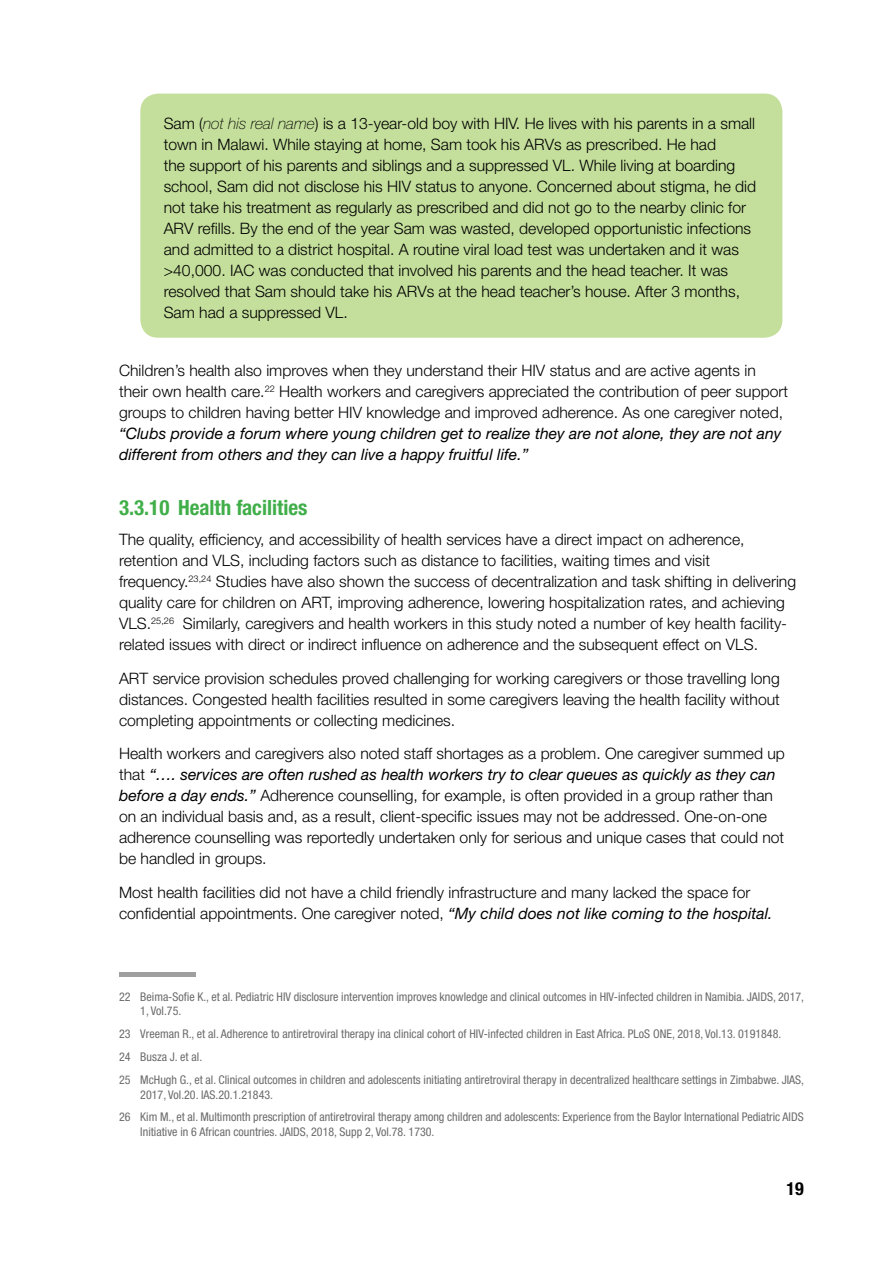
<style>
.page{position:relative;width:893px;height:1263px;background:#fff}
.page>*{position:absolute;margin:0;border:0;box-sizing:border-box;transform-origin:0 0}
.t1{font:700 condensed 21px "Helvetica Neue LT Std";color:#40ae49}
.t2{font:700 condensed 18px "Helvetica Neue LT Std";color:#000}
.t3{font:300 15.75px/21px "Helvetica Neue LT Std";color:#000}
.t4{font:italic 15.75px/21px "Helvetica Neue LT Std";color:#000}
.t5{font:condensed 12px/23px "Helvetica Neue LT Std";color:#6b6b6b}
.s1{font-weight:100;font-style:italic}
.s2{font-weight:400;font-style:italic}
</style>
<div class="page">
<div style="left:140px;top:94px;width:642px;height:244px;background:#c4df9b;border-radius:18px"></div>
<div style="left:119px;top:971px;width:77px;height:5px;background:#9f9f9f"></div>
<p class="t3" style="left:164px;top:112px;width:594px">Sam (<span class="s1">not his real name</span>) is a 13-year-old boy with HIV. He lives with his parents in a small town in Malawi. While staying at home, Sam took his ARVs as prescribed. He had<br>the support of his parents and siblings and a suppressed VL. While living at boarding school, Sam did not disclose his HIV status to anyone. Concerned about stigma, he did not take his treatment as regularly as prescribed and did not go to the nearby clinic for ARV refills. By the end of the year Sam was wasted, developed opportunistic infections and admitted to a district hospital. A routine viral load test was undertaken and it was &gt;40,000. IAC was conducted that involved his parents and the head teacher. It was resolved that Sam should take his ARVs at the head teacher’s house. After 3 months, Sam had a suppressed VL.</p>
<p class="t3" style="left:119px;top:360px;width:671px">Children’s health also improves when they understand their HIV status and are active agents in their own health care.<sup>22</sup> Health workers and caregivers appreciated the contribution of peer support groups to children having better HIV knowledge and improved adherence. As one caregiver noted,</p>
<p class="t4" style="left:119px;top:423px;width:664px">“Clubs provide a forum where young children get to realize they are not alone, they are not any different from others and they can live a happy fruitful life.”</p>
<h1 class="t1" style="left:119px;top:495px;width:190px">3.3.10 Health facilities</h1>
<p class="t3" style="left:119px;top:528px;width:679px">The quality, efficiency, and accessibility of health services have a direct impact on adherence, retention and VLS, including factors such as distance to facilities, waiting times and visit frequency.<sup>23,24</sup> Studies have also shown the success of decentralization and task shifting in delivering quality care for children on ART, improving adherence, lowering hospitalization rates, and achieving VLS.<sup>25,26</sup> Similarly, caregivers and health workers in this study noted a number of key health facility&shy;related issues with direct or indirect influence on adherence and the subsequent effect on VLS.</p>
<p class="t3" style="left:119px;top:667px;width:662px;text-align:justify">ART service provision schedules proved challenging for working caregivers or those travelling long distances. Congested health facilities resulted in some caregivers leaving the health facility without completing appointments or collecting medicines.</p>
<p class="t3" style="left:119px;top:743px;width:667px">Health workers and caregivers also noted staff shortages as a problem. One caregiver summed up that <span class="s2">“…. services are often rushed as health workers try to clear queues as quickly as they can before a day ends.”</span> Adherence counselling, for example, is often provided in a group rather than on an individual basis and, as a result, client-specific issues may not be addressed. One-on-one adherence counselling was reportedly undertaken only for serious and unique cases that could not be handled in groups.</p>
<p class="t3" style="left:119px;top:882px;width:655px">Most health facilities did not have a child friendly infrastructure and many lacked the space for confidential appointments. One caregiver noted, <span class="s2">“My child does not like coming to the hospital.</span></p>
<p class="t5" style="left:140px;top:989px;width:665px;line-height:14.4px;text-indent:-21px">22 Beima-Sofie K., et al. Pediatric HIV disclosure intervention improves knowledge and clinical outcomes in HIV-infected children in Namibia. JAIDS, 2017,<br>1, Vol.75.</p>
<p class="t5" style="left:119px;top:1022px;width:687px">23 Vreeman R., et al. Adherence to antiretroviral therapy ina clinical cohort of HIV-infected children in East Africa. PLoS ONE, 2018, Vol.13. 0191848.<br>24 Busza J. et al.<br>25 McHugh G., et al. Clinical outcomes in children and adolescents initiating antiretroviral therapy in decentralized healthcare settings in Zimbabwe. JIAS,</p>
<p class="t5" style="left:119px;top:1083px;width:686px;text-indent:21px">2017, Vol.20. IAS.20.1.21843.<br>26 Kim M., et al. Multimonth prescription of antiretroviral therapy among children and adolescents: Experience from the Baylor International Pediatric AIDS</p>
<p class="t5" style="left:140px;top:1120px;width:296px">Initiative in 6 African countries. JAIDS, 2018, Supp 2, Vol.78. 1730.</p>
<p class="t2" style="left:786px;top:1177px;width:19px">19</p>
</div>
